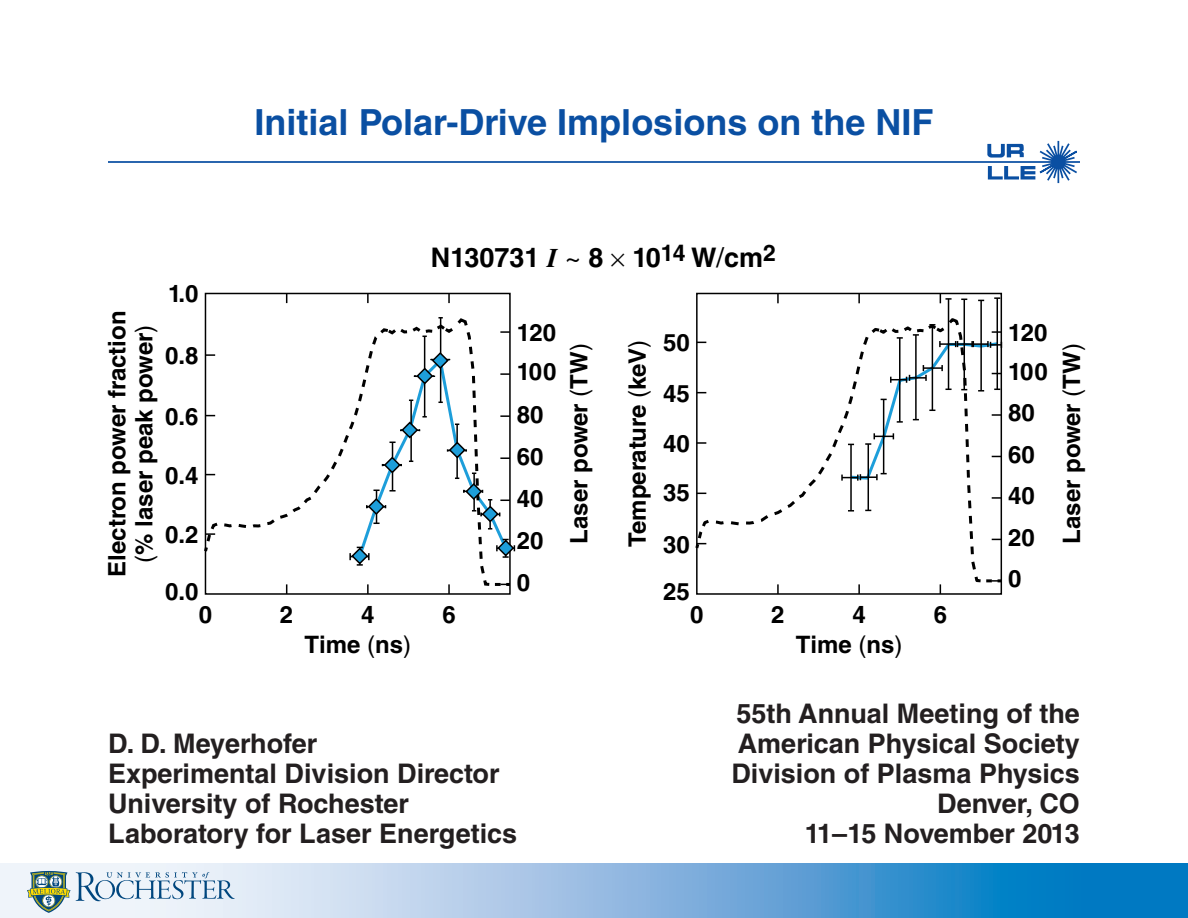
<style>
.page{position:relative;width:1188px;height:918px;background:#fff}
.page>*{position:absolute;margin:0;border:0;box-sizing:border-box;transform-origin:0 0}
.t1{font:700 36px "Helvetica LT Std";color:#0a4fa2}
.t2{font:700 27px/30px "Helvetica LT Std";color:#231f20}
.t3{font:700 27px "Helvetica LT Std";color:#000}
.t4{font:700 24px/41.4px "Helvetica LT Std";color:#000}
.s1{font-weight:400}
.s2{font-family:"Times LT Std";font-style:italic}
</style>
<div class="page">
<svg style="left:0;top:864px;width:1188px;height:54px;background:#77b1dc"></svg>
<svg style="left:27px;top:871px;width:208px;height:42px"></svg>
<svg style="left:987px;top:140px;width:90px;height:44px"></svg>
<hr style="left:108px;top:161px;width:972px;height:2px;background:#0a4fa2">
<svg style="left:777px;top:296px;width:2px;height:7px"></svg>
<svg style="left:858px;top:296px;width:2px;height:7px"></svg>
<hr style="left:948px;top:299px;width:1px;height:90px;background:#000">
<svg style="left:940px;top:296px;width:12px;height:7px"></svg>
<hr style="left:964px;top:299px;width:1px;height:91px;background:#000">
<hr style="left:980px;top:300px;width:2px;height:91px;background:#000">
<hr style="left:997px;top:298px;width:1px;height:91px;background:#000">
<svg style="left:695px;top:316px;width:304px;height:276px"></svg>
<svg style="left:367px;top:296px;width:2px;height:7px"></svg>
<svg style="left:448px;top:296px;width:2px;height:7px"></svg>
<div style="left:696px;top:293px;width:306px;height:302px;border:2px solid #000"></div>
<svg style="left:204px;top:316px;width:311px;height:278px"></svg>
<p class="t1" style="left:255px;top:100px;width:680px">Initial Polar-Drive Implosions on the NIF</p>
<p class="t4" style="left:103px;top:577px;width:268px;line-height:27px;text-align:center;rotate:-90deg">Electron power fraction <span class="s1">(</span>% laser peak power<span class="s1">)</span></p>
<p class="t4" style="left:168px;top:272px;width:32px">1.0</p>
<p class="t4" style="left:165px;top:334px;width:35px">0.8</p>
<p class="t4" style="left:165px;top:395px;width:35px">0.6</p>
<p class="t4" style="left:165px;top:454px;width:35px">0.4</p>
<p class="t4" style="left:165px;top:513px;width:35px">0.2</p>
<p class="t4" style="left:165px;top:570px;width:35px">0.0</p>
<p class="t4" style="left:199px;top:594px;width:15px">0</p>
<p class="t3" style="left:431px;top:241px;width:346px">N130731 <span class="s2">I</span> <span class="s1">~</span> 8 10<sup>14</sup> W<span class="s1">/</span>cm<sup>2</sup></p>
<p class="t4" style="left:280px;top:594px;width:15px">2</p>
<p class="t4" style="left:304px;top:600px;width:108px;line-height:29.8px;text-indent:57px">4<br>Time <span class="s1">(</span>ns<span class="s1">)</span></p>
<p class="t4" style="left:442px;top:594px;width:15px">6</p>
<p class="t4" style="left:517px;top:311px;width:41px">120</p>
<p class="t4" style="left:517px;top:351px;width:41px">100</p>
<p class="t4" style="left:517px;top:393px;width:28px">80</p>
<p class="t4" style="left:517px;top:435px;width:28px;line-height:42px;text-align:justify">60<br>40<br>20<br>0</p>
<p class="t4" style="left:558px;top:544px;width:203px;rotate:-90deg">Laser power <span class="s1">(</span>TW<span class="s1">)</span></p>
<p class="t4" style="left:616px;top:547px;width:209px;rotate:-90deg">Temperature <span class="s1">(</span>keV<span class="s1">)</span></p>
<p class="t4" style="left:663px;top:321px;width:28px">50</p>
<p class="t4" style="left:1008px;top:312px;width:41px;line-height:39.2px">120<br>100</p>
<p class="t4" style="left:1008px;top:392px;width:28px;text-align:justify">80<br>60<br>40<br>20<br>0</p>
<p class="t4" style="left:771px;top:594px;width:15px">2</p>
<p class="t4" style="left:796px;top:599px;width:108px;line-height:29.8px;text-indent:57px">4<br>Time <span class="s1">(</span>ns<span class="s1">)</span></p>
<p class="t4" style="left:663px;top:372px;width:28px">45</p>
<p class="t4" style="left:663px;top:423px;width:28px">40</p>
<p class="t4" style="left:663px;top:471px;width:28px">35</p>
<p class="t4" style="left:663px;top:523px;width:28px">30</p>
<p class="t4" style="left:663px;top:571px;width:28px">25</p>
<p class="t4" style="left:690px;top:594px;width:15px">0</p>
<p class="t4" style="left:934px;top:594px;width:15px">6</p>
<p class="t4" style="left:1051px;top:544px;width:203px;rotate:-90deg">Laser power <span class="s1">(</span>TW<span class="s1">)</span></p>
<p class="t2" style="left:108px;top:728px;width:393px">D. D. Meyerhofer<br>Experimental Division Director</p>
<p class="t2" style="left:108px;top:788px;width:302px">University of Rochester</p>
<p class="t2" style="left:108px;top:818px;width:411px">Laboratory for Laser Energetics</p>
<p class="t2" style="left:737px;top:698px;width:345px">55th Annual Meeting of the</p>
<p class="t2" style="left:738px;top:728px;width:344px">American Physical Society</p>
<p class="t2" style="left:731px;top:758px;width:350px">Division of Plasma Physics</p>
<p class="t2" style="left:937px;top:788px;width:144px">Denver, CO</p>
<p class="t2" style="left:805px;top:818px;width:277px">11–15 November 2013</p>
</div>
